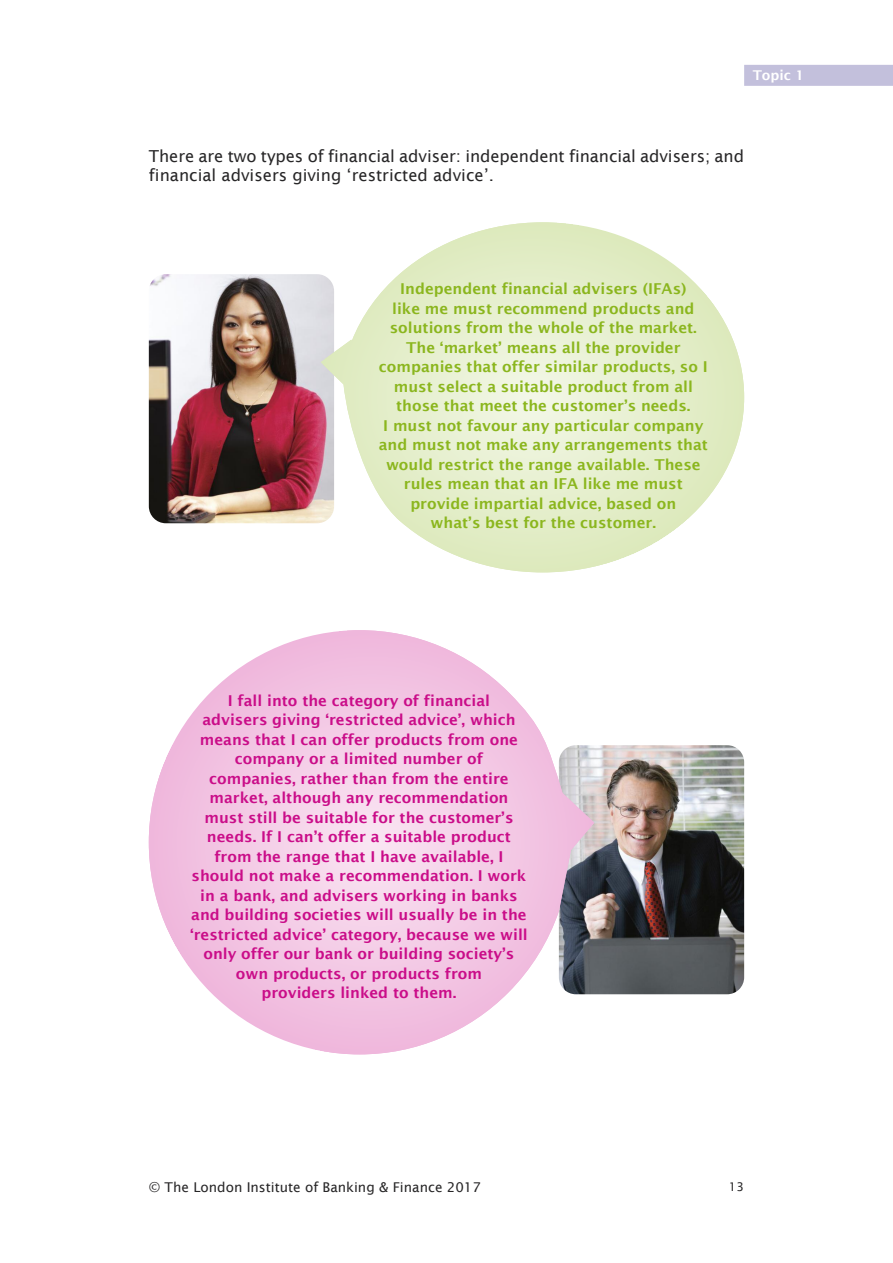
<style>
.page{position:relative;width:893px;height:1263px;background:#fff}
.page>*{position:absolute;margin:0;border:0;box-sizing:border-box;transform-origin:0 0}
.t1{font:16.5px/19.5px "Lucida Sans";letter-spacing:-.005em;color:#272627}
.t2{font:600 15px/19.5px "Lucida Sans";color:#ca0d89;text-align:center}
.t3{font:600 15px/19.5px "Lucida Sans";color:#8bb61e;text-align:center}
.t4{font:13.5px "Lucida Sans";color:#272627}
.t5{font:600 13.5px "Lucida Sans";color:#fff}
.t6{font:12px "Lucida Sans";color:#272627}
</style>
<div class="page">
<div style="left:744px;top:65px;width:149px;height:21px;background:#c3c0dc"></div>
<img style="left:149px;top:274px;width:185px;height:249px;border-radius:17px">
<svg style="left:321px;top:222px;width:423px;height:350px"></svg>
<img style="left:594px;top:745px;width:150px;height:249px">
<svg style="left:149px;top:630px;width:445px;height:424px"></svg>
<p class="t5" style="left:753px;top:67px;width:53px">Topic 1</p>
<p class="t1" style="left:149px;top:146px;width:597px">There are two types of financial adviser: independent financial advisers; and financial advisers giving ‘restricted advice’.</p>
<p class="t3" style="left:379px;top:279px;width:331px">Independent financial advisers (IFAs)<br>like me must recommend products and solutions from the whole of the market.<br>The ‘market’ means all the provider companies that offer similar products, so I must select a suitable product from all those that meet the customer’s needs.<br>I must not favour any particular company and must not make any arrangements that would restrict the range available. These rules mean that an IFA like me must provide impartial advice, based on<br>what’s best for the customer.</p>
<p class="t2" style="left:190px;top:690px;width:339px">I fall into the category of financial<br>advisers giving ‘restricted advice’, which means that I can offer products from one company or a limited number of companies, rather than from the entire market, although any recommendation must still be suitable for the customer’s needs. If I can’t offer a suitable product from the range that I have available, I should not make a recommendation. I work in a bank, and advisers working in banks and building societies will usually be in the ‘restricted advice’ category, because we will only offer our bank or building society’s own products, or products from<br>providers linked to them.</p>
<p class="t4" style="left:149px;top:1179px;width:334px">© The London Institute of Banking &amp; Finance 2017</p>
<p class="t6" style="left:729px;top:1179px;width:17px">13</p>
</div>
